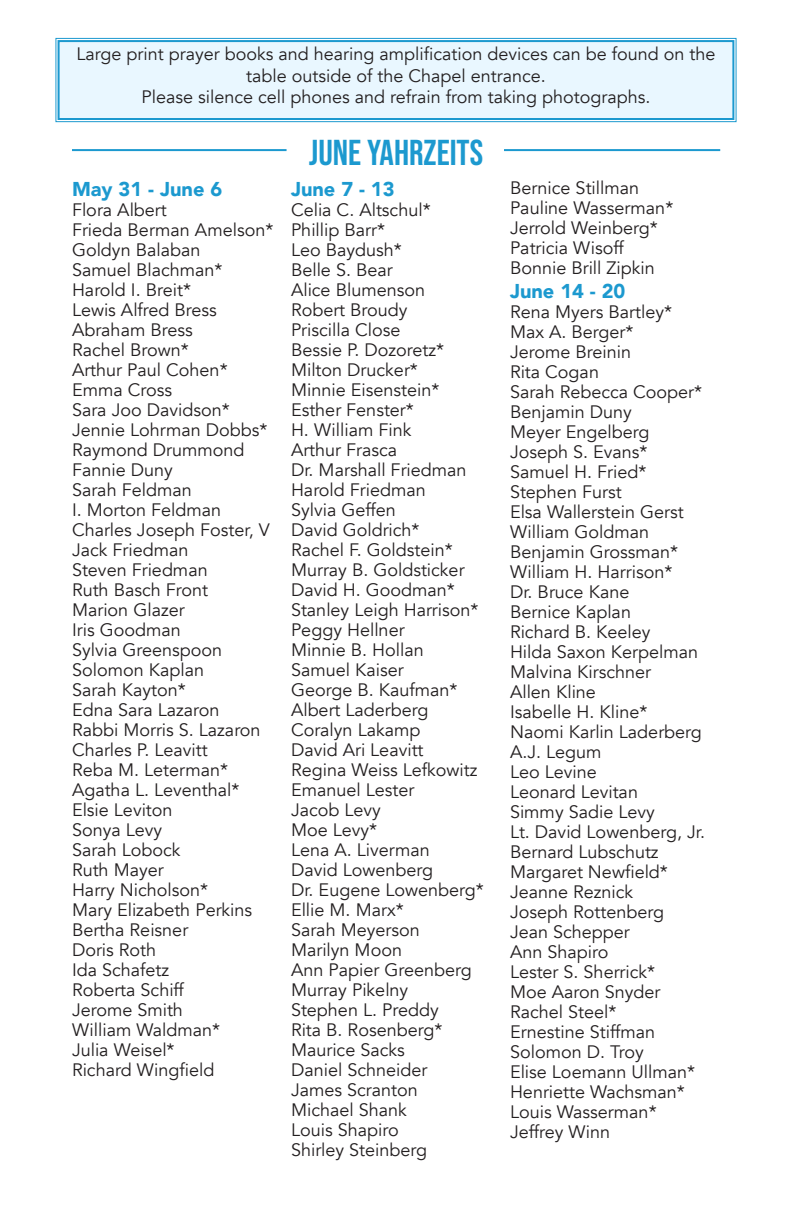
<style>
.page{position:relative;width:792px;height:1224px;background:#fff}
.page>*{position:absolute;margin:0;border:0;box-sizing:border-box;transform-origin:0 0}
.t1{font:36px "Bebas Neue";color:#1c99cf}
.t2{font:900 20px "Avenir";color:#1c99cf}
.t3{font:18px/21.6px "Avenir";color:#231f20;text-align:center}
</style>
<div class="page">
<hr style="left:72px;top:149px;width:215px;height:2px;background:#1c99cf">
<hr style="left:504px;top:149px;width:216px;height:2px;background:#1c99cf">
<div style="left:55px;top:38px;width:682px;height:84px;background:#e9f7ff"></div>
<div style="left:58px;top:40px;width:676px;height:80px;border:2px solid #1c99cf"></div>
<p class="t3" style="left:76px;top:43px;width:641px">Large print prayer books and hearing amplification devices can be found on the table outside of the Chapel entrance.</p>
<p class="t3" style="left:141px;top:87px;width:511px">Please silence cell phones and refrain from taking photographs.</p>
<p class="t2" style="left:72px;top:172px;width:152px">May 31 - June 6</p>
<p class="t3" style="left:72px;top:199px;width:96px">Flora Albert</p>
<p class="t3" style="left:72px;top:219px;width:203px">Frieda Berman Amelson*</p>
<p class="t3" style="left:72px;top:239px;width:130px">Goldyn Balaban</p>
<p class="t3" style="left:72px;top:259px;width:152px">Samuel Blachman*</p>
<p class="t3" style="left:72px;top:279px;width:121px">Harold I. Breit*</p>
<p class="t3" style="left:72px;top:299px;width:146px">Lewis Alfred Bress</p>
<p class="t3" style="left:72px;top:319px;width:122px">Abraham Bress</p>
<p class="t3" style="left:72px;top:339px;width:118px">Rachel Brown*</p>
<p class="t3" style="left:72px;top:359px;width:157px">Arthur Paul Cohen*</p>
<p class="t3" style="left:72px;top:379px;width:102px">Emma Cross</p>
<p class="t3" style="left:72px;top:399px;width:159px">Sara Joo Davidson*</p>
<p class="t3" style="left:72px;top:419px;width:197px">Jennie Lohrman Dobbs*</p>
<p class="t3" style="left:72px;top:439px;width:174px">Raymond Drummond</p>
<p class="t3" style="left:72px;top:459px;width:102px">Fannie Duny</p>
<p class="t3" style="left:72px;top:479px;width:121px">Sarah Feldman</p>
<p class="t3" style="left:72px;top:499px;width:151px">I. Morton Feldman</p>
<p class="t3" style="left:72px;top:519px;width:199px">Charles Joseph Foster, V</p>
<p class="t3" style="left:72px;top:539px;width:118px">Jack Friedman</p>
<p class="t3" style="left:72px;top:559px;width:137px">Steven Friedman</p>
<p class="t3" style="left:72px;top:579px;width:138px">Ruth Basch Front</p>
<p class="t3" style="left:72px;top:599px;width:114px">Marion Glazer</p>
<p class="t3" style="left:72px;top:619px;width:110px">Iris Goodman</p>
<p class="t3" style="left:72px;top:639px;width:152px">Sylvia Greenspoon</p>
<p class="t3" style="left:72px;top:659px;width:134px">Solomon Kaplan</p>
<p class="t3" style="left:72px;top:679px;width:115px">Sarah Kayton*</p>
<p class="t3" style="left:72px;top:699px;width:149px">Edna Sara Lazaron</p>
<p class="t3" style="left:72px;top:719px;width:190px">Rabbi Morris S. Lazaron</p>
<p class="t3" style="left:72px;top:739px;width:137px">Charles P. Leavitt</p>
<p class="t3" style="left:72px;top:759px;width:158px">Reba M. Leterman*</p>
<p class="t3" style="left:72px;top:779px;width:169px">Agatha L. Leventhal*</p>
<p class="t3" style="left:72px;top:799px;width:102px">Elsie Leviton</p>
<p class="t3" style="left:72px;top:819px;width:92px">Sonya Levy</p>
<p class="t3" style="left:72px;top:839px;width:110px">Sarah Lobock</p>
<p class="t3" style="left:72px;top:859px;width:93px">Ruth Mayer</p>
<p class="t3" style="left:72px;top:879px;width:138px">Harry Nicholson*</p>
<p class="t3" style="left:72px;top:899px;width:182px">Mary Elizabeth Perkins</p>
<p class="t3" style="left:72px;top:919px;width:118px">Bertha Reisner</p>
<p class="t3" style="left:72px;top:939px;width:86px">Doris Roth</p>
<p class="t3" style="left:72px;top:959px;width:99px">Ida Schafetz</p>
<p class="t3" style="left:72px;top:979px;width:113px">Roberta Schiff</p>
<p class="t3" style="left:72px;top:999px;width:113px">Jerome Smith</p>
<p class="t3" style="left:72px;top:1019px;width:150px">William Waldman*</p>
<p class="t3" style="left:72px;top:1039px;width:104px">Julia Weisel*</p>
<p class="t3" style="left:72px;top:1059px;width:144px">Richard Wingfield</p>
<p class="t1" style="left:309px;top:132px;width:176px">JUNE YAHRZEITS</p>
<p class="t2" style="left:291px;top:172px;width:105px">June 7 - 13</p>
<p class="t3" style="left:291px;top:199px;width:141px">Celia C. Altschul*</p>
<p class="t3" style="left:291px;top:219px;width:96px">Phillip Barr*</p>
<p class="t3" style="left:291px;top:239px;width:112px">Leo Baydush*</p>
<p class="t3" style="left:291px;top:259px;width:103px">Belle S. Bear</p>
<p class="t3" style="left:291px;top:279px;width:136px">Alice Blumenson</p>
<p class="t3" style="left:291px;top:299px;width:118px">Robert Broudy</p>
<p class="t3" style="left:291px;top:319px;width:111px">Priscilla Close</p>
<p class="t3" style="left:291px;top:339px;width:155px">Bessie P. Dozoretz*</p>
<p class="t3" style="left:291px;top:359px;width:128px">Milton Drucker*</p>
<p class="t3" style="left:291px;top:379px;width:150px">Minnie Eisenstein*</p>
<p class="t3" style="left:291px;top:399px;width:124px">Esther Fenster*</p>
<p class="t3" style="left:291px;top:419px;width:122px">H. William Fink</p>
<p class="t3" style="left:291px;top:439px;width:108px">Arthur Frasca</p>
<p class="t3" style="left:291px;top:459px;width:177px">Dr. Marshall Friedman</p>
<p class="t3" style="left:291px;top:479px;width:136px">Harold Friedman</p>
<p class="t3" style="left:291px;top:499px;width:106px">Sylvia Geffen</p>
<p class="t3" style="left:291px;top:519px;width:130px">David Goldrich*</p>
<p class="t3" style="left:291px;top:539px;width:163px">Rachel F. Goldstein*</p>
<p class="t3" style="left:291px;top:559px;width:175px">Murray B. Goldsticker</p>
<p class="t3" style="left:291px;top:579px;width:165px">David H. Goodman*</p>
<p class="t3" style="left:291px;top:599px;width:189px">Stanley Leigh Harrison*</p>
<p class="t3" style="left:291px;top:619px;width:115px">Peggy Hellner</p>
<p class="t3" style="left:291px;top:639px;width:134px">Minnie B. Hollan</p>
<p class="t3" style="left:291px;top:659px;width:114px">Samuel Kaiser</p>
<p class="t3" style="left:291px;top:679px;width:168px">George B. Kaufman*</p>
<p class="t3" style="left:291px;top:699px;width:139px">Albert Laderberg</p>
<p class="t3" style="left:291px;top:719px;width:131px">Coralyn Lakamp</p>
<p class="t3" style="left:291px;top:739px;width:134px">David Ari Leavitt</p>
<p class="t3" style="left:291px;top:759px;width:188px">Regina Weiss Lefkowitz</p>
<p class="t3" style="left:291px;top:779px;width:125px">Emanuel Lester</p>
<p class="t3" style="left:291px;top:799px;width:91px">Jacob Levy</p>
<p class="t3" style="left:291px;top:819px;width:88px">Moe Levy*</p>
<p class="t3" style="left:291px;top:839px;width:140px">Lena A. Liverman</p>
<p class="t3" style="left:291px;top:859px;width:144px">David Lowenberg</p>
<p class="t3" style="left:291px;top:879px;width:194px">Dr. Eugene Lowenberg*</p>
<p class="t3" style="left:291px;top:899px;width:114px">Ellie M. Marx*</p>
<p class="t3" style="left:291px;top:919px;width:130px">Sarah Meyerson</p>
<p class="t3" style="left:291px;top:939px;width:113px">Marilyn Moon</p>
<p class="t3" style="left:291px;top:959px;width:182px">Ann Papier Greenberg</p>
<p class="t3" style="left:291px;top:979px;width:119px">Murray Pikelny</p>
<p class="t3" style="left:291px;top:999px;width:149px">Stephen L. Preddy</p>
<p class="t3" style="left:291px;top:1019px;width:153px">Rita B. Rosenberg*</p>
<p class="t3" style="left:291px;top:1039px;width:115px">Maurice Sacks</p>
<p class="t3" style="left:291px;top:1059px;width:138px">Daniel Schneider</p>
<p class="t3" style="left:291px;top:1079px;width:128px">James Scranton</p>
<p class="t3" style="left:291px;top:1099px;width:117px">Michael Shank</p>
<p class="t3" style="left:291px;top:1119px;width:109px">Louis Shapiro</p>
<p class="t3" style="left:291px;top:1139px;width:138px">Shirley Steinberg</p>
<p class="t3" style="left:510px;top:177px;width:131px">Bernice Stillman</p>
<p class="t3" style="left:510px;top:197px;width:165px">Pauline Wasserman*</p>
<p class="t3" style="left:510px;top:217px;width:149px">Jerrold Weinberg*</p>
<p class="t3" style="left:510px;top:237px;width:115px">Patricia Wisoff</p>
<p class="t3" style="left:510px;top:257px;width:146px">Bonnie Brill Zipkin</p>
<p class="t2" style="left:510px;top:274px;width:117px">June 14 - 20</p>
<p class="t3" style="left:510px;top:301px;width:164px">Rena Myers Bartley*</p>
<p class="t3" style="left:510px;top:321px;width:125px">Max A. Berger*</p>
<p class="t3" style="left:510px;top:341px;width:123px">Jerome Breinin</p>
<p class="t3" style="left:510px;top:361px;width:91px">Rita Cogan</p>
<p class="t3" style="left:510px;top:381px;width:194px">Sarah Rebecca Cooper*</p>
<p class="t3" style="left:510px;top:401px;width:123px">Benjamin Duny</p>
<p class="t3" style="left:510px;top:421px;width:141px">Meyer Engelberg</p>
<p class="t3" style="left:510px;top:441px;width:139px">Joseph S. Evans*</p>
<p class="t3" style="left:510px;top:461px;width:138px">Samuel H. Fried*</p>
<p class="t3" style="left:510px;top:481px;width:113px">Stephen Furst</p>
<p class="t3" style="left:510px;top:501px;width:175px">Elsa Wallerstein Gerst</p>
<p class="t3" style="left:510px;top:521px;width:141px">William Goldman</p>
<p class="t3" style="left:510px;top:541px;width:170px">Benjamin Grossman*</p>
<p class="t3" style="left:510px;top:561px;width:164px">William H. Harrison*</p>
<p class="t3" style="left:510px;top:581px;width:121px">Dr. Bruce Kane</p>
<p class="t3" style="left:510px;top:601px;width:123px">Bernice Kaplan</p>
<p class="t3" style="left:510px;top:621px;width:142px">Richard B. Keeley</p>
<p class="t3" style="left:510px;top:641px;width:190px">Hilda Saxon Kerpelman</p>
<p class="t3" style="left:510px;top:661px;width:143px">Malvina Kirschner</p>
<p class="t3" style="left:510px;top:681px;width:88px">Allen Kline</p>
<p class="t3" style="left:510px;top:701px;width:139px">Isabelle H. Kline*</p>
<p class="t3" style="left:510px;top:721px;width:193px">Naomi Karlin Laderberg</p>
<p class="t3" style="left:510px;top:741px;width:93px">A.J. Legum</p>
<p class="t3" style="left:510px;top:761px;width:88px">Leo Levine</p>
<p class="t3" style="left:510px;top:781px;width:130px">Leonard Levitan</p>
<p class="t3" style="left:510px;top:801px;width:146px">Simmy Sadie Levy</p>
<p class="t3" style="left:510px;top:821px;width:197px">Lt. David Lowenberg, Jr.</p>
<p class="t3" style="left:510px;top:841px;width:150px">Bernard Lubschutz</p>
<p class="t3" style="left:510px;top:861px;width:159px">Margaret Newfield*</p>
<p class="t3" style="left:510px;top:881px;width:125px">Jeanne Reznick</p>
<p class="t3" style="left:510px;top:901px;width:156px">Joseph Rottenberg</p>
<p class="t3" style="left:510px;top:921px;width:121px">Jean Schepper</p>
<p class="t3" style="left:510px;top:941px;width:100px">Ann Shapiro</p>
<p class="t3" style="left:510px;top:961px;width:147px">Lester S. Sherrick*</p>
<p class="t3" style="left:510px;top:981px;width:152px">Moe Aaron Snyder</p>
<p class="t3" style="left:510px;top:1001px;width:108px">Rachel Steel*</p>
<p class="t3" style="left:510px;top:1021px;width:147px">Ernestine Stiffman</p>
<p class="t3" style="left:510px;top:1041px;width:135px">Solomon D. Troy</p>
<p class="t3" style="left:510px;top:1061px;width:187px">Elise Loemann Ullman*</p>
<p class="t3" style="left:510px;top:1081px;width:176px">Henriette Wachsman*</p>
<p class="t3" style="left:510px;top:1101px;width:148px">Louis Wasserman*</p>
<p class="t3" style="left:510px;top:1121px;width:102px">Jeffrey Winn</p>
</div>
